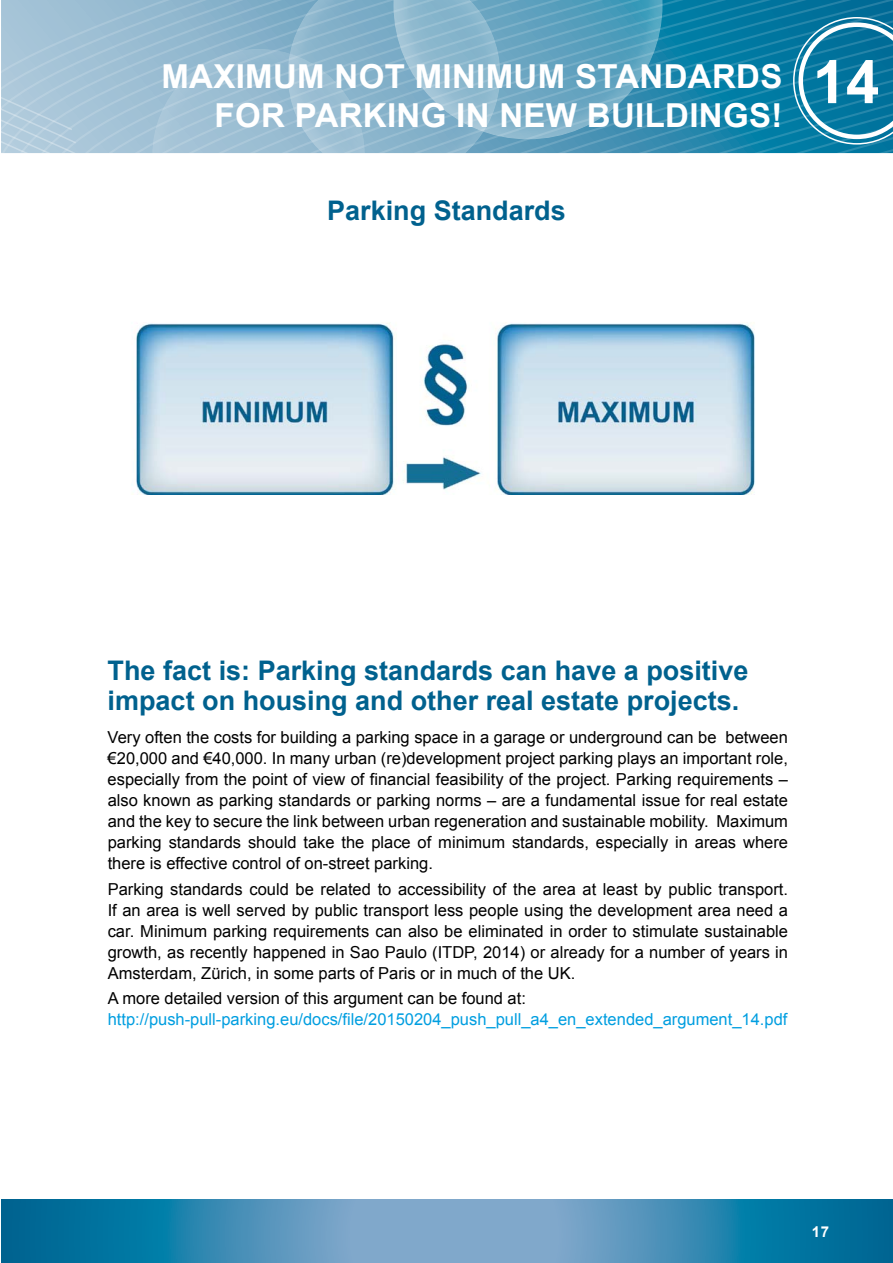
<style>
.page{position:relative;width:893px;height:1263px;background:#fff}
.page>*{position:absolute;margin:0;border:0;box-sizing:border-box;transform-origin:0 0}
.t1{font:700 33px/39.6px "Arial";letter-spacing:.01em;color:#fff;text-align:right}
.t2{font:700 27px/30px "Arial";color:#00618e}
.t3{font:16.5px/21px "Arial";color:#000;text-align:justify}
.t4{font:16.5px "Arial";color:#009ee0}
.t5{font:700 15px "Arial";color:#fff}
</style>
<div class="page">
<svg style="left:1px;top:1199px;width:892px;height:64px;background:#3d8bb3"></svg>
<img style="left:136px;top:323px;width:619px;height:171px">
<svg style="left:1px;top:0;width:892px;height:153px;background:#6da9c3"></svg>
<h1 class="t1" style="left:161px;top:57px;width:110px">Maximum</h1>
<h1 class="t1" style="left:335px;top:57px;width:178px">not minimum</h1>
<h1 class="t1" style="left:215px;top:57px;width:569px">standards<br>for parking in new buildings!</h1>
<h2 class="t2" style="left:327px;top:197px;width:240px">Parking Standards</h2>
<h2 class="t2" style="left:108px;top:656px;width:642px">The fact is: Parking standards can have a positive impact on housing and other real estate projects.</h2>
<p class="t3" style="left:108px;top:727px;width:682px">Very often the costs for building a parking space in a garage or underground can be between €20,000 and €40,000. In many urban (re)development project parking plays an important role, especially from the point of view of financial feasibility of the project. Parking requirements – also known as parking standards or parking norms – are a fundamental issue for real estate and the key to secure the link between urban regeneration and sustainable mobility. Maximum parking standards should take the place of minimum standards, especially in areas where there is effective control of on-street parking.</p>
<p class="t3" style="left:108px;top:878px;width:682px">Parking standards could be related to accessibility of the area at least by public transport.<br>If an area is well served by public transport less people using the development area need a car. Minimum parking requirements can also be eliminated in order to stimulate sustainable growth, as recently happened in Sao Paulo (ITDP, 2014) or already for a number of years in Amsterdam, Zürich, in some parts of Paris or in much of the UK.</p>
<p class="t3" style="left:108px;top:988px;width:420px">A more detailed version of this argument can be found at:</p>
<p class="t4" style="left:108px;top:1008px;width:681px">http://push-pull-parking.eu/docs/file/20150204_push_pull_a4_en_extended_argument_14.pdf</p>
<p class="t5" style="left:812px;top:1221px;width:19px">17</p>
</div>
